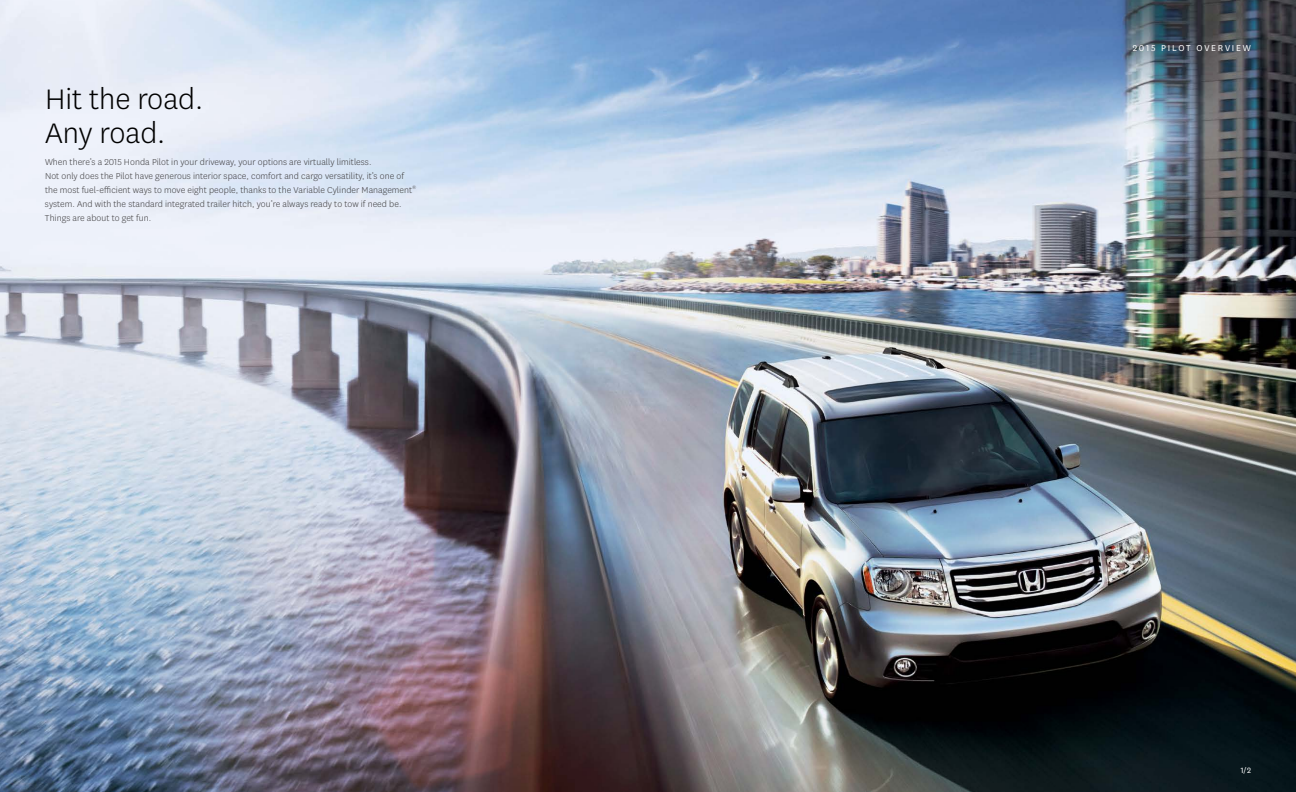
<style>
.page{position:relative;width:1296px;height:792px;background:#fff}
.page>*{position:absolute;margin:0;border:0;box-sizing:border-box;transform-origin:0 0}
.t1{font:300 33px/34px "National";color:#000}
.t2{font:300 10px/14px "National";letter-spacing:.005em;color:#414042}
.t3{font:10px "National";letter-spacing:.18em;color:#fff}
.t4{font:9px "National";color:#fff}
</style>
<div class="page">
<img style="left:0;top:0;width:1296px;height:792px">
<h1 class="t1" style="left:45px;top:81px;width:160px">Hit the road.<br>Any road.</h1>
<p class="t2" style="left:45px;top:154px;width:373px">When there’s a 2015 Honda Pilot in your driveway, your options are virtually limitless.<br>Not only does the Pilot have generous interior space, comfort and cargo versatility, it’s one of the most fuel-efficient ways to move eight people, thanks to the Variable Cylinder Management<sup>® </sup>system. And with the standard integrated trailer hitch, you’re always ready to tow if need be.<br>Things are about to get fun.</p>
<p class="t3" style="left:1133px;top:41px;width:120px">2015 PILOT OVERVIEW</p>
<p class="t4" style="left:1241px;top:764px;width:12px">1/2</p>
</div>
